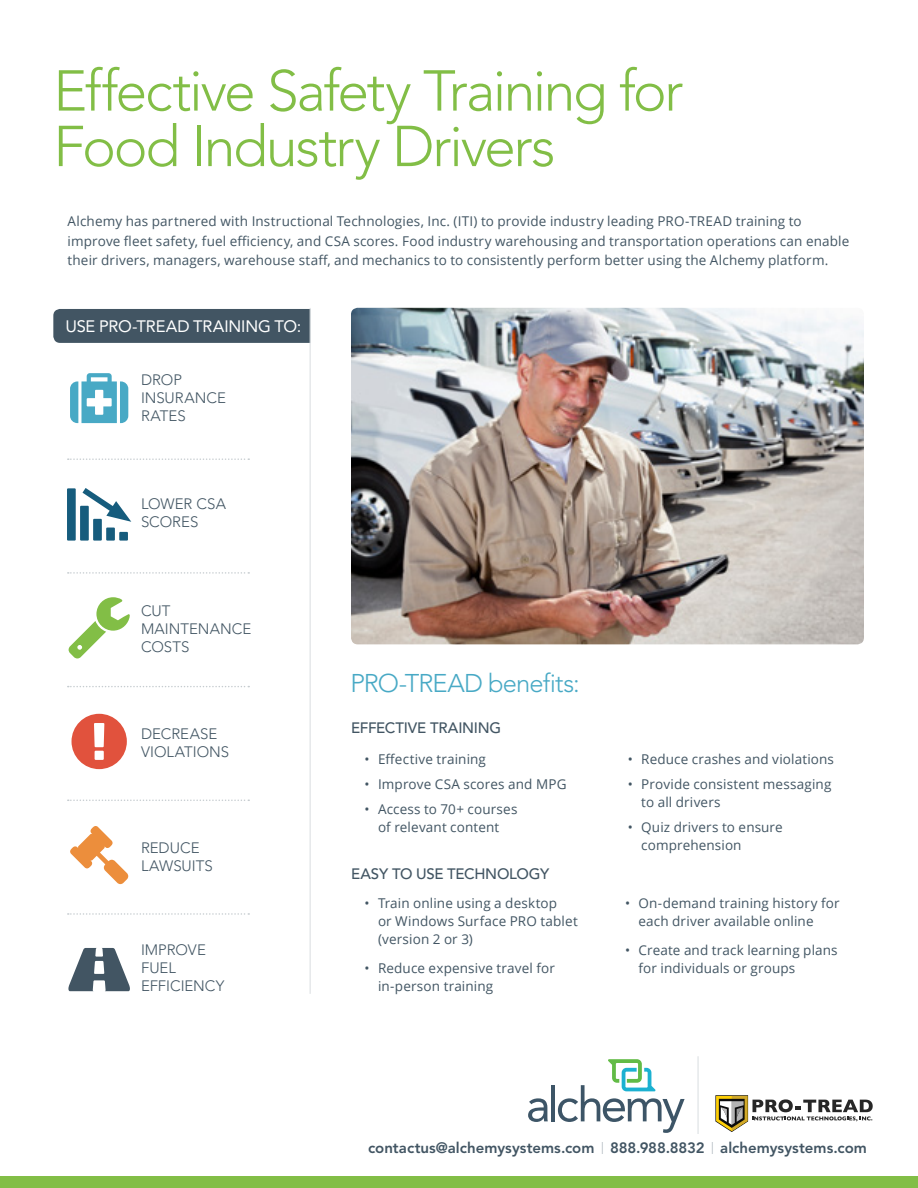
<style>
.page{position:relative;width:918px;height:1188px;background:#fff}
.page>*{position:absolute;margin:0;border:0;box-sizing:border-box;transform-origin:0 0}
.t1{font:300 57px/55.5px "Avenir LT Std";letter-spacing:-.04em;color:#82be46}
.t2{font:300 25.5px "Avenir LT Std";letter-spacing:-.035em;color:#48a9c5}
.t3{font:16.5px "Avenir LT Std";letter-spacing:-.01em;color:#fff}
.t4{font:300 15px/18px "Avenir LT Std";color:#425563}
.t5{font:800 15px "Avenir LT Std";color:#425563}
.t6{font:500 15px "Avenir LT Std";letter-spacing:-.015em;color:#425563}
.t7{font:13.5px/18px "Open Sans";letter-spacing:.01em;color:#425563}
.s1{font-weight:300;font-size:12px;color:#a0aab1}
</style>
<div class="page">
<img style="left:351px;top:308px;width:513px;height:336px">
<div style="left:53px;top:309px;width:257px;height:34px;background:#425563"></div>
<hr style="left:310px;top:308px;width:1px;height:686px;background:#d9dde0">
<svg style="left:70px;top:373px;width:58px;height:50px"></svg>
<svg style="left:67px;top:488px;width:64px;height:53px"></svg>
<svg style="left:69px;top:597px;width:61px;height:61px"></svg>
<svg style="left:72px;top:714px;width:55px;height:55px"></svg>
<svg style="left:70px;top:826px;width:58px;height:58px"></svg>
<svg style="left:68px;top:948px;width:62px;height:43px"></svg>
<div style="left:0;top:1176px;width:918px;height:12px;background:#82be46"></div>
<svg style="left:68px;top:686px;width:181px;height:1px"></svg>
<svg style="left:68px;top:800px;width:181px;height:1px"></svg>
<svg style="left:68px;top:913px;width:181px;height:2px"></svg>
<svg style="left:68px;top:572px;width:181px;height:2px"></svg>
<svg style="left:68px;top:458px;width:181px;height:2px"></svg>
<svg style="left:715px;top:1095px;width:158px;height:37px"></svg>
<hr style="left:698px;top:1056px;width:1px;height:78px;background:#d9dde0">
<svg style="left:528px;top:1098px;width:20px;height:24px"></svg>
<hr style="left:551px;top:1085px;width:4px;height:36px;background:#3d5567">
<svg style="left:558px;top:1059px;width:127px;height:74px"></svg>
<h1 class="t1" style="left:53px;top:63px;width:631px">Effective Safety Training for<br>Food Industry Drivers</h1>
<p class="t7" style="left:68px;top:211px;width:783px;line-height:19.5px">Alchemy has partnered with Instructional Technologies, Inc. (ITI) to provide industry leading PRO-TREAD training to improve fleet safety, fuel efficiency, and CSA scores. Food industry warehousing and transportation operations can enable their drivers, managers, warehouse staff, and mechanics to to consistently perform better using the Alchemy platform.</p>
<p class="t3" style="left:65px;top:317px;width:237px">USE PRO-TREAD TRAINING TO:</p>
<p class="t4" style="left:141px;top:371px;width:87px">DROP<br>INSURANCE<br>RATES</p>
<p class="t4" style="left:141px;top:495px;width:86px">LOWER CSA<br>SCORES</p>
<p class="t4" style="left:141px;top:602px;width:112px">CUT<br>MAINTENANCE<br>COSTS</p>
<p class="t4" style="left:141px;top:725px;width:90px">DECREASE<br>VIOLATIONS</p>
<p class="t4" style="left:141px;top:839px;width:73px">REDUCE<br>LAWSUITS</p>
<p class="t4" style="left:141px;top:941px;width:85px">IMPROVE<br>FUEL<br>EFFICIENCY</p>
<h2 class="t2" style="left:351px;top:669px;width:231px">PRO-TREAD benefits:</h2>
<p class="t6" style="left:351px;top:719px;width:152px">EFFECTIVE TRAINING</p>
<p class="t7" style="left:364px;top:750px;width:123px">• Effective training</p>
<p class="t7" style="left:364px;top:775px;width:204px">• Improve CSA scores and MPG</p>
<p class="t7" style="left:364px;top:799px;width:155px;text-align:center">• Access to 70+ courses of relevant content</p>
<p class="t6" style="left:351px;top:865px;width:200px">EASY TO USE TECHNOLOGY</p>
<p class="t7" style="left:378px;top:894px;width:201px;text-indent:-14px">• Train online using a desktop<br>or Windows Surface PRO tablet (version 2 or 3)</p>
<p class="t7" style="left:378px;top:959px;width:178px;text-indent:-14px">• Reduce expensive travel for in-person training</p>
<p class="t7" style="left:628px;top:750px;width:208px">• Reduce crashes and violations</p>
<p class="t7" style="left:641px;top:775px;width:192px;text-indent:-14px">• Provide consistent messaging to all drivers</p>
<p class="t7" style="left:641px;top:817px;width:143px;text-indent:-14px">• Quiz drivers to ensure comprehension</p>
<p class="t7" style="left:639px;top:894px;width:203px;text-indent:-14px">• On-demand training history for each driver available online</p>
<p class="t7" style="left:639px;top:941px;width:201px;text-indent:-14px">• Create and track learning plans for individuals or groups</p>
<p class="t5" style="left:368px;top:1139px;width:500px">contactus@alchemysystems.com <span class="s1">|</span> 888.988.8832 <span class="s1">|</span> alchemysystems.com</p>
</div>
